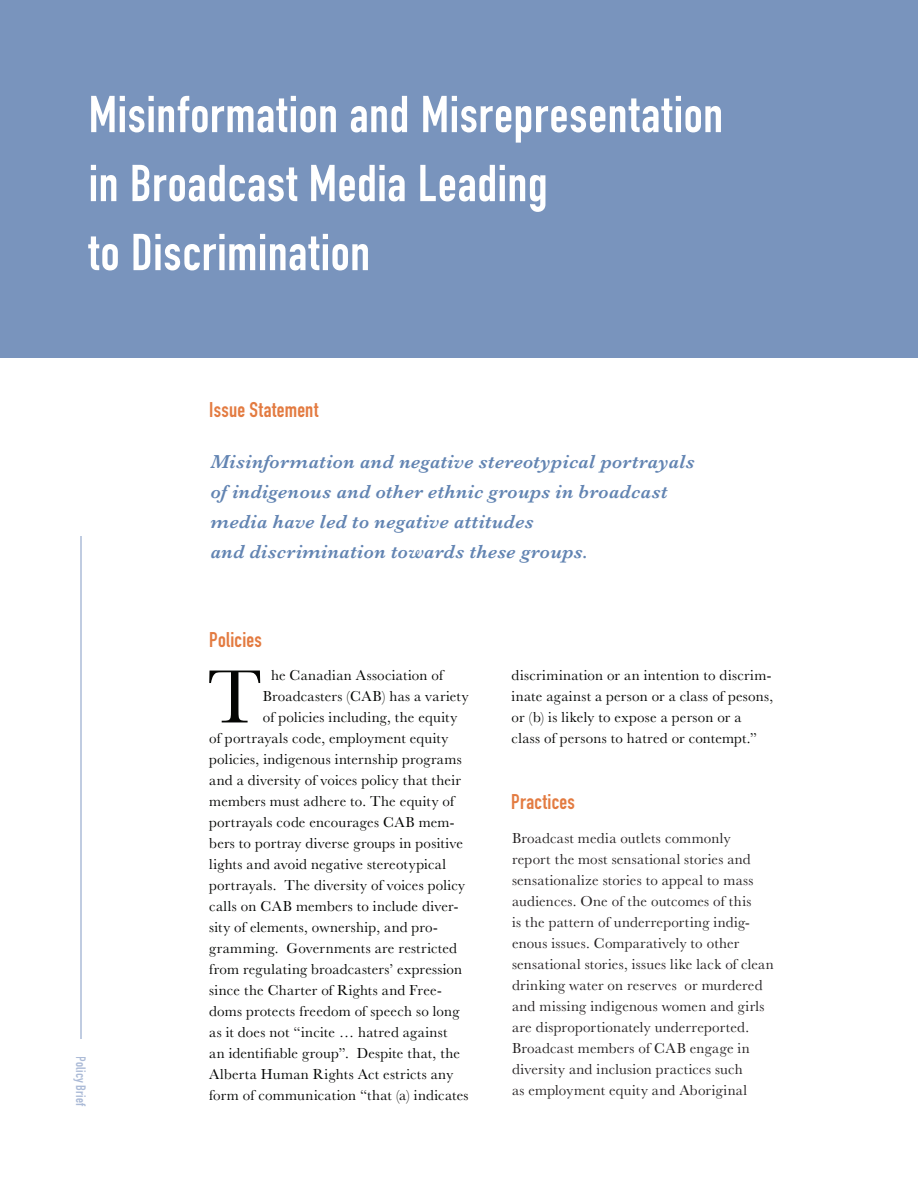
<style>
.page{position:relative;width:918px;height:1188px;background:#fff}
.page>*{position:absolute;margin:0;border:0;box-sizing:border-box;transform-origin:0 0}
.t1{font:78.45px "Baskerville";color:#040503}
.t2{font:700 51px/69px "DIN Condensed";letter-spacing:.015em;color:#fff}
.t3{font:700 21px "DIN Condensed";letter-spacing:.015em;color:#e37b41}
.t4{font:italic 600 19.5px/30px "Baskerville";letter-spacing:.02em;color:#6284b2}
.t5{font:15px/21px "Baskerville";letter-spacing:.015em;color:#040503}
.t6{font:15px/21px "Baskerville";letter-spacing:.015em;color:#231f20}
.t7{font:700 13.5px "DIN Condensed";letter-spacing:.015em;color:#acbbd7}
</style>
<div class="page">
<hr style="left:80px;top:536px;width:2px;height:503px;background:#c0cce1">
<div style="left:0;top:0;width:918px;height:357px;background:#7994bd"></div>
<h2 class="t2" style="left:89px;top:80px;width:636px">Misinformation and Misrepresentation in Broadcast Media Leading<br>to Discrimination</h2>
<p class="t7" style="left:90px;top:1056px;width:51px;rotate:90deg">Policy Brief</p>
<h3 class="t3" style="left:209px;top:395px;width:111px">Issue Statement</h3>
<h3 class="t4" style="left:211px;top:447px;width:486px">Misinformation and negative stereotypical portrayals of indigenous and other ethnic groups in broadcast media have led to negative attitudes<br>and discrimination towards these groups.</h3>
<h3 class="t3" style="left:209px;top:625px;width:54px">Policies</h3>
<h1 class="t1" style="left:207px;top:647px;width:56px">T</h1>
<p class="t5" style="left:271px;top:665px;width:174px">he Canadian Association of</p>
<p class="t5" style="left:263px;top:686px;width:207px">Broadcasters (CAB) has a variety</p>
<p class="t5" style="left:263px;top:707px;width:196px">of policies including, the equity</p>
<p class="t5" style="left:209px;top:728px;width:241px">of portrayals code, employment equity</p>
<p class="t5" style="left:209px;top:749px;width:254px">policies, indigenous internship programs</p>
<p class="t5" style="left:209px;top:770px;width:253px">and a diversity of voices policy that their</p>
<p class="t5" style="left:209px;top:791px;width:247px">members must adhere to. The equity of</p>
<p class="t5" style="left:209px;top:812px;width:247px">portrayals code encourages CAB mem-</p>
<p class="t5" style="left:209px;top:833px;width:255px">bers to portray diverse groups in positive</p>
<p class="t5" style="left:209px;top:854px;width:238px">lights and avoid negative stereotypical</p>
<p class="t5" style="left:209px;top:875px;width:257px">portrayals. The diversity of voices policy</p>
<p class="t5" style="left:209px;top:896px;width:251px">calls on CAB members to include diver-</p>
<p class="t5" style="left:209px;top:917px;width:230px">sity of elements, ownership, and pro-</p>
<p class="t5" style="left:209px;top:938px;width:249px">gramming. Governments are restricted</p>
<p class="t5" style="left:209px;top:959px;width:254px">from regulating broadcasters’ expression</p>
<p class="t5" style="left:209px;top:980px;width:234px">since the Charter of Rights and Free-</p>
<p class="t5" style="left:209px;top:1001px;width:252px">doms protects freedom of speech so long</p>
<p class="t5" style="left:209px;top:1022px;width:240px">as it does not “incite … hatred against</p>
<p class="t5" style="left:209px;top:1043px;width:252px">an identifiable group”. Despite that, the</p>
<p class="t5" style="left:209px;top:1064px;width:245px">Alberta Human Rights Act estricts any</p>
<p class="t5" style="left:209px;top:1085px;width:261px">form of communication “that (a) indicates</p>
<p class="t5" style="left:512px;top:665px;width:263px">discrimination or an intention to discrim&shy;inate against a person or a class of pesons, or (b) is likely to expose a person or a class of persons to hatred or contempt.”</p>
<h3 class="t3" style="left:511px;top:788px;width:65px">Practices</h3>
<p class="t6" style="left:512px;top:828px;width:263px">Broadcast media outlets commonly<br>report the most sensational stories and sensationalize stories to appeal to mass audiences. One of the outcomes of this<br>is the pattern of underreporting indig&shy;enous issues. Comparatively to other sensational stories, issues like lack of clean drinking water on reserves or murdered and missing indigenous women and girls are disproportionately underreported.<br>Broadcast members of CAB engage in diversity and inclusion practices such<br>as employment equity and Aboriginal</p>
</div>
